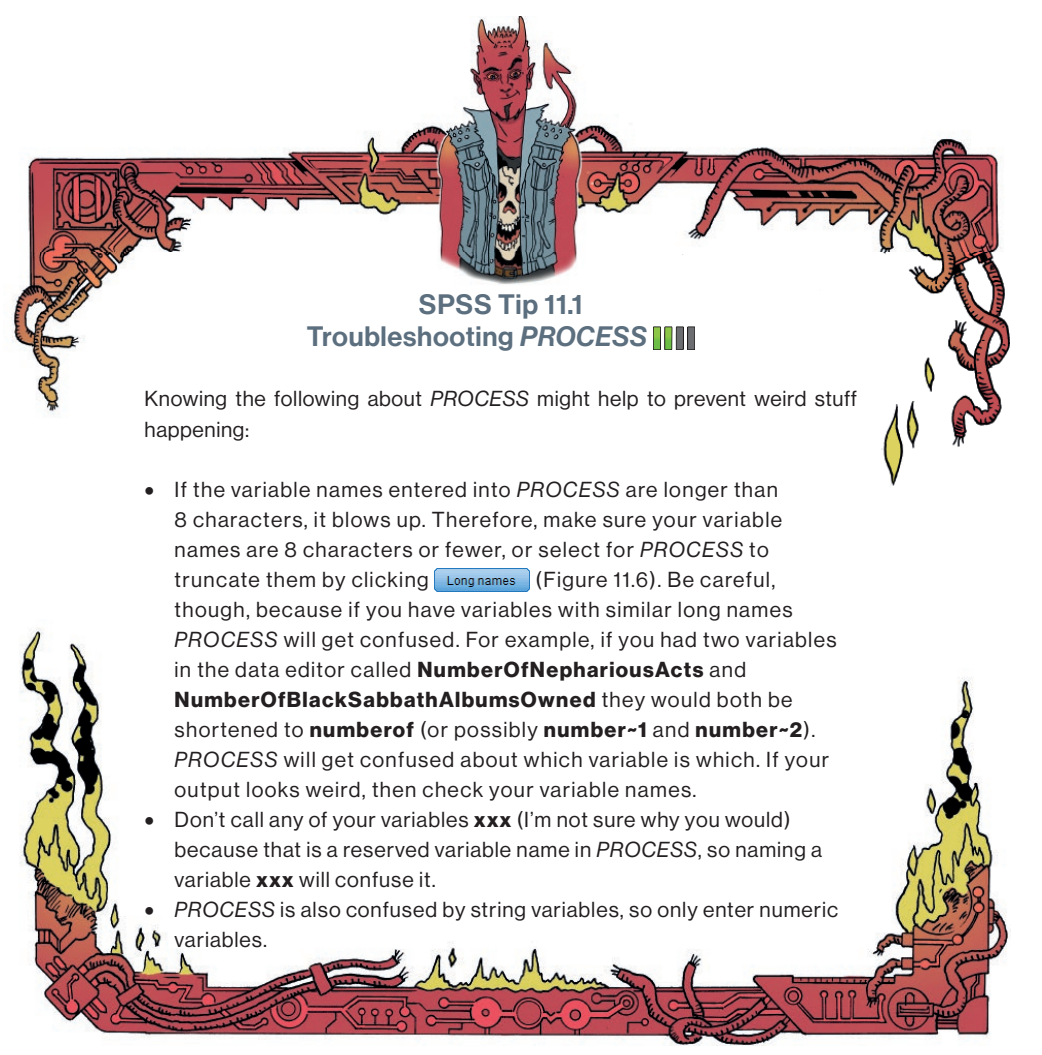
<style>
.page{position:relative;width:1042px;height:1055px;background:#fff}
.page>*{position:absolute;margin:0;border:0;box-sizing:border-box;transform-origin:0 0}
.t1{font:500 27.5px/32.5px "Haas Grot Disp 65";letter-spacing:.025em;color:#5c6f7f}
.t2{font:21.25px/30px "Haas Grot Disp 55 Roman";letter-spacing:.065em;color:#231f20}
.t3{font:21.25px/30px "Haas Grot Disp 55 Roman";letter-spacing:.045em;color:#231f20}
.t4{font:21.25px/30px "Haas Grot Disp 55 Roman";letter-spacing:.03em;color:#231f20}
.t5{font:700 21.25px "Haas Grot Disp 75";letter-spacing:.065em;color:#231f20}
.s1{font-family:"Haas Grot Disp 66";font-style:italic}
.s2{font-family:"Haas Grot Disp 56";font-style:italic}
.s3{font-family:"Haas Grot Disp 75";font-weight:700}
.s4{font-family:"Haas Grot Disp 55 Roman";font-weight:400}
</style>
<div class="page">
<img style="left:19px;top:627px;width:992px;height:418px">
<img style="left:11px;top:16px;width:999px;height:470px">
<svg style="left:653px;top:327px;width:42px;height:22px"></svg>
<img style="left:435px;top:568px;width:94px;height:24px">
<p class="t1" style="left:307px;top:288px;width:342px;text-indent:112px">SPSS Tip 11.1<br>Troubleshooting <span class="s1">PROCESS</span></p>
<p class="t4" style="left:145px;top:384px;width:714px">Knowing the following about <span class="s2">PROCESS</span> might help to prevent weird stuff happening:</p>
<p class="t2" style="left:175px;top:474px;width:609px;text-indent:-30px">• If the variable names entered into <span class="s2">PROCESS</span> are longer than 8 characters, it blows up. Therefore, make sure your variable names are 8 characters or fewer, or select for <span class="s2">PROCESS</span> to truncate them by clicking</p>
<p class="t2" style="left:175px;top:564px;width:664px;text-indent:361px">(Figure 11.6). Be careful, though, because if you have variables with similar long names <span class="s2">PROCESS</span> will get confused. For example, if you had two variables in the data editor called <span class="s3">NumberOfNephariousActs</span> and</p>
<p class="t5" style="left:175px;top:686px;width:620px">NumberOfBlackSabbathAlbumsOwned <span class="s4">they would both be</span></p>
<p class="t2" style="left:175px;top:714px;width:656px">shortened to <span class="s3">numberof</span> (or possibly <span class="s3">number~1</span> and <span class="s3">number~2</span>).<br><span class="s2">PROCESS</span> will get confused about which variable is which. If your output looks weird, then check your variable names.</p>
<p class="t3" style="left:175px;top:804px;width:649px;text-indent:-30px">• Don’t call any of your variables <span class="s3">xxx</span> (I’m not sure why you would) because that is a reserved variable name in <span class="s2">PROCESS</span>, so naming a variable <span class="s3">xxx</span> will confuse it.</p>
<p class="t3" style="left:175px;top:894px;width:665px;text-indent:-30px">• <span class="s2">PROCESS</span> is also confused by string variables, so only enter numeric variables.</p>
</div>
